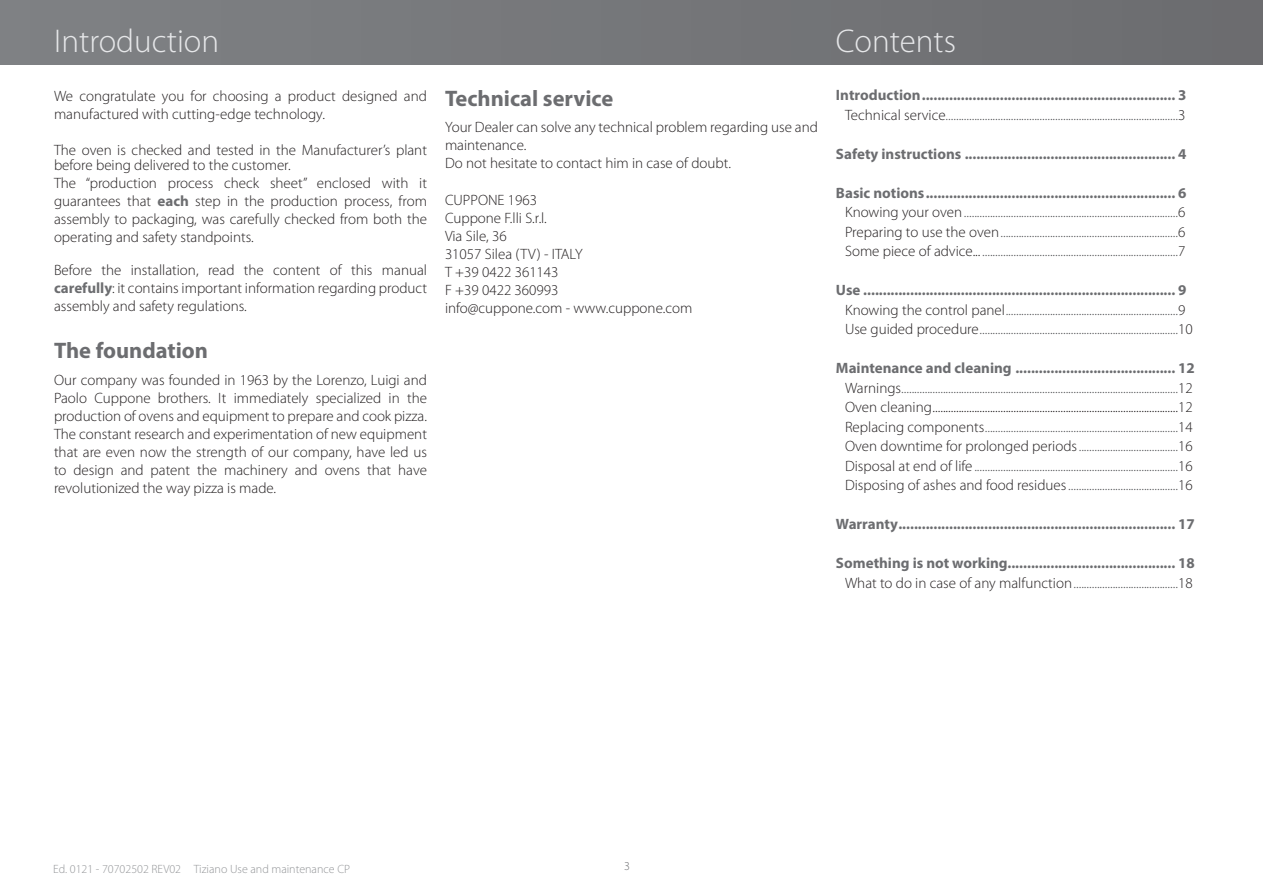
<style>
.page{position:relative;width:1263px;height:893px;background:#fff}
.page>*{position:absolute;margin:0;border:0;box-sizing:border-box;transform-origin:0 0}
.Titoli_bianchi_EN{font:300 33px "Myriad Pro";color:#e6e7e9}
.Sottotitolo_EN{font:700 22.5px "Myriad Pro";color:#6c6d70}
.Indice_sottotitolo_E{font:300 15px "Myriad Pro";color:#57585a}
.Testo_corrente_10_pt{font:300 15px/18px "Myriad Pro";color:#231f20;text-align:justify}
.Indice_titolo_bianco{font:700 15px "Myriad Pro";color:#6c6d70}
.Indice_sottotitolo_E-2{font:300 15px "Myriad Pro";color:#231f20}
.t1{font:300 12px "Myriad Pro";color:#939598}
.Testo_corrente_10_pt-2{font:300 12px "Myriad Pro";color:#6c6d70}
.s1{font-weight:700;color:#6c6d70}
.s2{color:#231f20}
</style>
<div class="page">
<div style="left:0;top:0;width:1263px;height:65px;background:#75777a"></div>
<p class="Titoli_bianchi_EN" style="left:54px;top:23px;width:167px">Introduction</p>
<p class="Testo_corrente_10_pt" style="left:54px;top:87px;width:374px">We congratulate you for choosing a product designed and manufactured with cutting-edge technology.</p>
<p class="Testo_corrente_10_pt" style="left:54px;top:142px;width:374px;line-height:15px">The oven is checked and tested in the Manufacturer’s plant before being delivered to the customer.</p>
<p class="Testo_corrente_10_pt" style="left:54px;top:174px;width:374px">The “production process check sheet” enclosed with it guarantees that <span class="s1">each</span> step in the production process, from assembly to packaging, was carefully checked from both the operating and safety standpoints.</p>
<p class="Testo_corrente_10_pt" style="left:54px;top:261px;width:374px">Before the installation, read the content of this manual <span class="s1">carefully</span>: it contains important information regarding product assembly and safety regulations.</p>
<p class="Sottotitolo_EN" style="left:54px;top:336px;width:156px">The foundation</p>
<p class="Testo_corrente_10_pt" style="left:54px;top:371px;width:374px">Our company was founded in 1963 by the Lorenzo, Luigi and Paolo Cuppone brothers. It immediately specialized in the production of ovens and equipment to prepare and cook pizza.</p>
<p class="Testo_corrente_10_pt" style="left:54px;top:425px;width:374px">The constant research and experimentation of new equipment that are even now the strength of our company, have led us to design and patent the machinery and ovens that have revolutionized the way pizza is made.</p>
<p class="Sottotitolo_EN" style="left:445px;top:84px;width:170px">Technical service</p>
<p class="Testo_corrente_10_pt" style="left:445px;top:119px;width:374px">Your Dealer can solve any technical problem regarding use and maintenance.</p>
<p class="Testo_corrente_10_pt" style="left:445px;top:155px;width:288px">Do not hesitate to contact him in case of doubt.</p>
<p class="Testo_corrente_10_pt" style="left:445px;top:191px;width:94px">CUPPONE 1963</p>
<p class="Testo_corrente_10_pt" style="left:445px;top:209px;width:103px">Cuppone F.lli S.r.l.</p>
<p class="Testo_corrente_10_pt" style="left:445px;top:227px;width:63px">Via Sile, 36</p>
<p class="Testo_corrente_10_pt" style="left:445px;top:245px;width:139px">31057 Silea (TV) - ITALY</p>
<p class="Testo_corrente_10_pt" style="left:445px;top:263px;width:115px">T +39 0422 361143</p>
<p class="Testo_corrente_10_pt" style="left:445px;top:281px;width:115px">F +39 0422 360993</p>
<p class="Testo_corrente_10_pt" style="left:445px;top:299px;width:249px">info@cuppone.com - www.cuppone.com</p>
<p class="Titoli_bianchi_EN" style="left:836px;top:23px;width:122px">Contents</p>
<p class="Indice_titolo_bianco" style="left:836px;top:85px;width:352px">Introduction................................................................. 3</p>
<p class="Indice_sottotitolo_E" style="left:845px;top:107px;width:342px"><span class="s2">Technical service</span>.........................................................................................<span class="s2">3</span></p>
<p class="Indice_titolo_bianco" style="left:836px;top:144px;width:352px">Safety instructions ...................................................... 4</p>
<p class="Indice_titolo_bianco" style="left:836px;top:183px;width:352px">Basic notions................................................................ 6</p>
<p class="Indice_sottotitolo_E" style="left:845px;top:204px;width:342px"><span class="s2">Knowing your oven</span>..................................................................................<span class="s2">6</span></p>
<p class="Indice_sottotitolo_E" style="left:845px;top:224px;width:342px"><span class="s2">Preparing to use the oven</span>....................................................................<span class="s2">6</span></p>
<p class="Indice_sottotitolo_E" style="left:845px;top:243px;width:342px"><span class="s2">Some piece of advice...</span>...........................................................................<span class="s2">7</span></p>
<p class="Indice_titolo_bianco" style="left:836px;top:280px;width:352px">Use ................................................................................ 9</p>
<p class="Indice_sottotitolo_E" style="left:845px;top:302px;width:342px"><span class="s2">Knowing the control panel</span>..................................................................<span class="s2">9</span></p>
<p class="Indice_sottotitolo_E" style="left:845px;top:321px;width:349px"><span class="s2">Use guided procedure</span>............................................................................<span class="s2">10</span></p>
<p class="Indice_titolo_bianco" style="left:836px;top:358px;width:360px">Maintenance and cleaning ......................................... 12</p>
<p class="Indice_sottotitolo_E" style="left:845px;top:380px;width:349px"><span class="s2">Warnings</span>..........................................................................................................<span class="s2">12</span></p>
<p class="Indice_sottotitolo_E-2" style="left:845px;top:399px;width:349px">Oven cleaning..............................................................................................12</p>
<p class="Indice_sottotitolo_E" style="left:845px;top:419px;width:349px"><span class="s2">Replacing components</span>..........................................................................<span class="s2">14</span></p>
<p class="Indice_sottotitolo_E" style="left:845px;top:438px;width:349px"><span class="s2">Oven downtime for prolonged periods</span>......................................<span class="s2">16</span></p>
<p class="Indice_sottotitolo_E" style="left:845px;top:458px;width:349px"><span class="s2">Disposal at end of life</span>..............................................................................<span class="s2">16</span></p>
<p class="Indice_sottotitolo_E" style="left:845px;top:477px;width:349px"><span class="s2">Disposing of ashes and food residues</span>..........................................<span class="s2">16</span></p>
<p class="Indice_titolo_bianco" style="left:836px;top:514px;width:360px">Warranty....................................................................... 17</p>
<p class="Indice_titolo_bianco" style="left:836px;top:553px;width:360px">Something is not working........................................... 18</p>
<p class="Indice_sottotitolo_E" style="left:845px;top:575px;width:349px"><span class="s2">What to do in case of any malfunction</span>........................................<span class="s2">18</span></p>
<p class="t1" style="left:53px;top:862px;width:299px">Ed. 0121 - 70702502 REV02 Tiziano Use and maintenance CP</p>
<p class="Testo_corrente_10_pt-2" style="left:624px;top:859px;width:7px">3</p>
</div>
